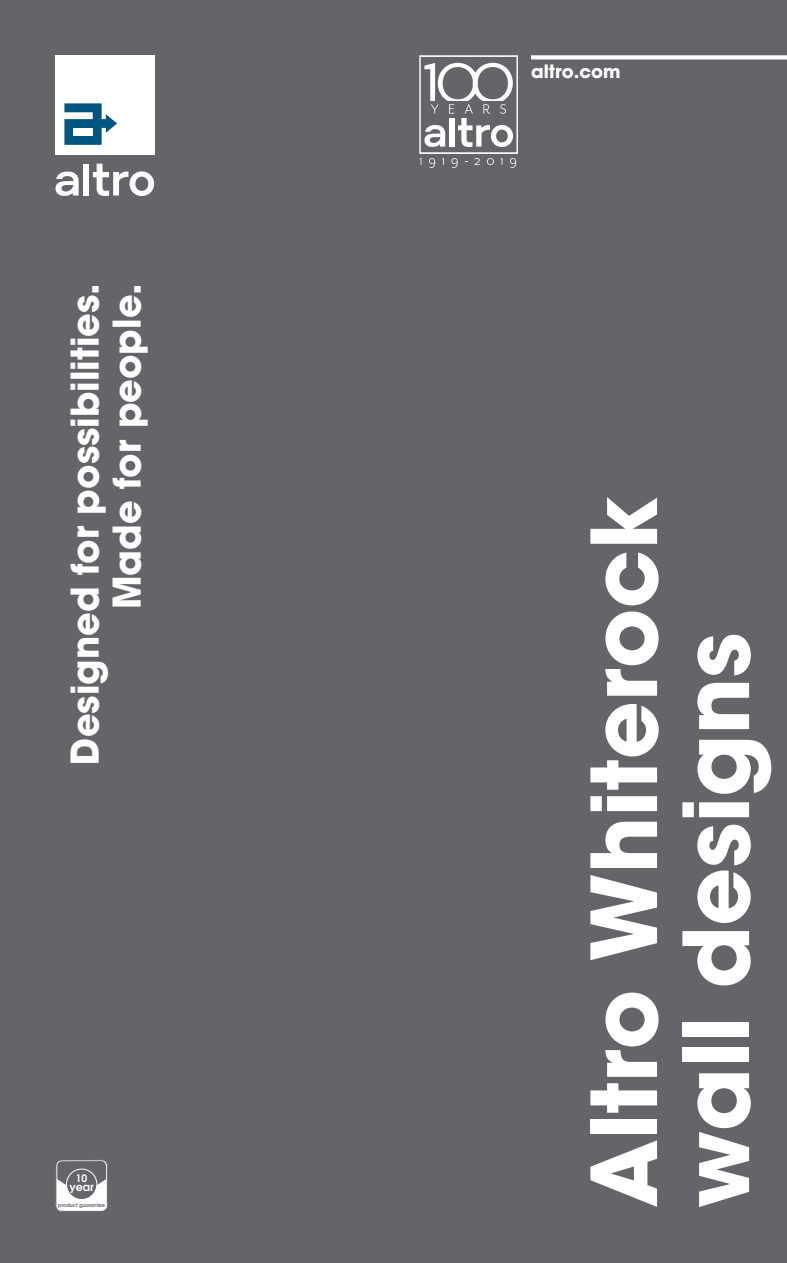
<style>
.page{position:relative;width:787px;height:1263px;background:#636569}
.page>*{position:absolute;margin:0;border:0;box-sizing:border-box;transform-origin:0 0}
.t1{font:700 90px/91.9px "Avant Garde";color:#fff}
.t2{font:700 37.5px/42px "Avant Garde";color:#fff;text-align:right}
.t3{font:700 18px "Avant Garde";color:#fff}
.t4{font:600 11.1px "Avant Garde";color:#fff}
.t5{font:600 10.2px "Avant Garde";color:#fff}
.t6{font:600 5.1px "Avant Garde";color:#636569}
</style>
<div class="page">
<svg style="left:55px;top:1160px;width:53px;height:52px"></svg>
<svg style="left:531px;top:55px;width:256px;height:4px"></svg>
<div style="left:83px;top:164px;width:6px;height:31px;background:#fff"></div>
<svg style="left:55px;top:172px;width:24px;height:24px"></svg>
<svg style="left:93px;top:164px;width:61px;height:32px"></svg>
<div style="left:55px;top:55px;width:99px;height:99px;background:#fff"></div>
<svg style="left:64px;top:103px;width:53px;height:42px"></svg>
<div style="left:74px;top:128px;width:19px;height:8px;background:#fff"></div>
<svg style="left:419px;top:55px;width:99px;height:113px"></svg>
<p class="t2" style="left:64px;top:765px;width:483px;rotate:-90deg">Designed for possibilities.<br>Made for people.</p>
<p class="t5" style="left:76px;top:1172px;width:13px">10</p>
<p class="t4" style="left:69px;top:1179px;width:26px">year</p>
<p class="t6" style="left:58px;top:1202px;width:48px">product guarantee</p>
<p class="t3" style="left:531px;top:60px;width:91px">altro.com</p>
<h1 class="t1" style="left:577px;top:1208px;width:713px;rotate:-90deg">Altro Whiterock wall designs</h1>
</div>
